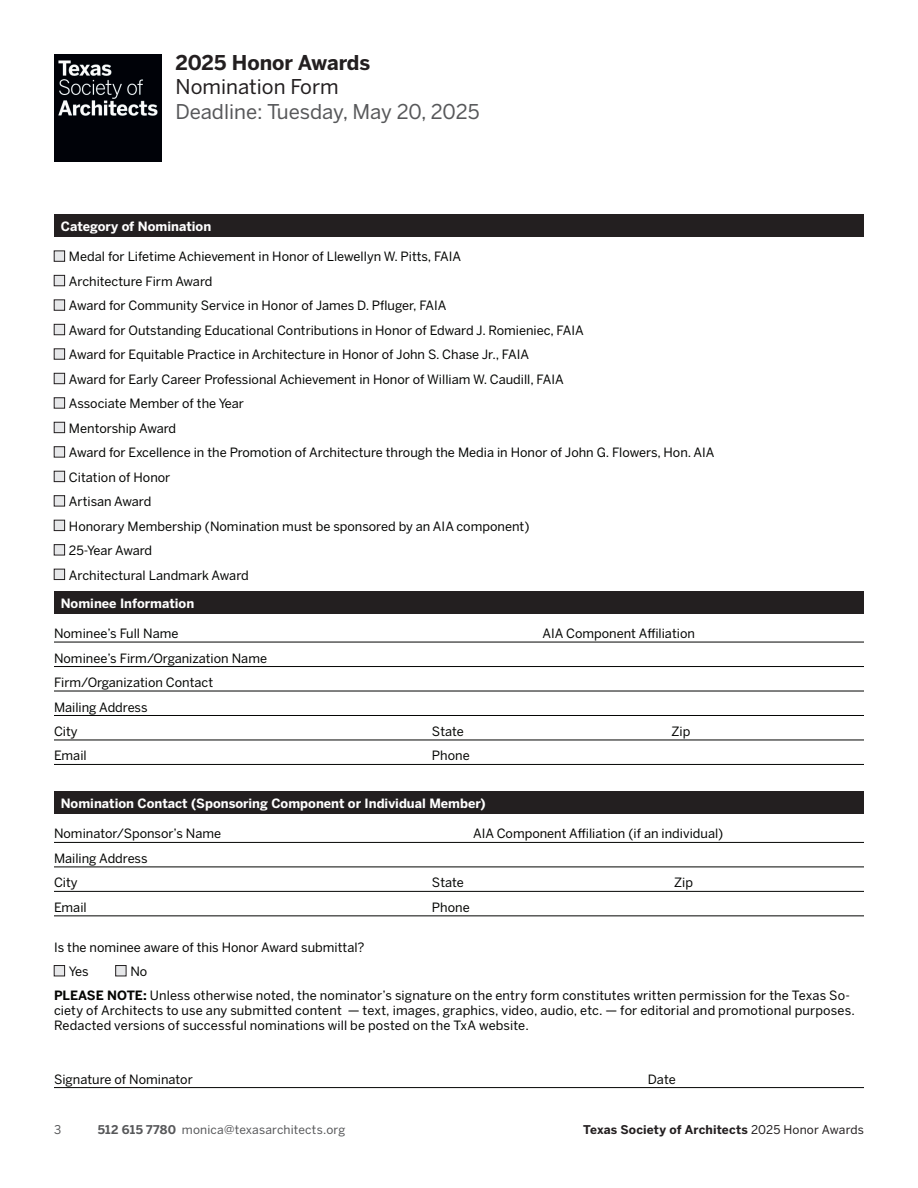
<style>
.page{position:relative;width:918px;height:1188px;background:#fff}
.page>*{position:absolute;margin:0;border:0;box-sizing:border-box;transform-origin:0 0}
.t1{font:20.25px "Benton Sans";letter-spacing:-.01em;color:#57585a}
.t2{font:700 20.25px "Benton Sans";color:#231f20}
.t3{font:20.25px "Benton Sans";color:#231f20}
.Paragraph_Style_1{font:12.75px/15px "Benton Sans";color:#040503}
.Form_line{font:12.75px "Benton Sans";color:#040503}
.Red_Subhead{font:700 12.75px "Benton Sans";color:#fff}
.t4{font:700 12px "Benton Sans";letter-spacing:.01em;color:#231f20}
.t5{font:12px "Benton Sans";letter-spacing:.01em;color:#57585a}
.s1{font-weight:700}
.s2{font-weight:400}
</style>
<div class="page">
<img style="left:54px;top:54px;width:108px;height:108px">
<hr style="left:54px;top:642px;width:810px;height:1px;background:#040503">
<hr style="left:54px;top:666px;width:810px;height:1px;background:#040503">
<hr style="left:54px;top:691px;width:810px;height:1px;background:#040503">
<hr style="left:54px;top:715px;width:810px;height:1px;background:#040503">
<hr style="left:54px;top:740px;width:810px;height:1px;background:#040503">
<hr style="left:54px;top:764px;width:810px;height:1px;background:#040503">
<hr style="left:54px;top:842px;width:810px;height:1px;background:#040503">
<hr style="left:54px;top:867px;width:810px;height:1px;background:#040503">
<hr style="left:54px;top:891px;width:810px;height:1px;background:#040503">
<hr style="left:54px;top:916px;width:810px;height:1px;background:#040503">
<hr style="left:54px;top:1087px;width:810px;height:1px;background:#040503">
<div style="left:54px;top:215px;width:810px;height:22px;background:#231f20"></div>
<div style="left:54px;top:251px;width:11px;height:10px;background:#e6e7e9"></div>
<div style="left:54px;top:251px;width:11px;height:10px;border:1px solid #231f20"></div>
<div style="left:54px;top:275px;width:11px;height:11px;background:#e6e7e9"></div>
<div style="left:54px;top:275px;width:11px;height:11px;border:1px solid #231f20"></div>
<div style="left:54px;top:300px;width:11px;height:10px;background:#e6e7e9"></div>
<div style="left:54px;top:300px;width:11px;height:10px;border:1px solid #231f20"></div>
<div style="left:54px;top:324px;width:11px;height:11px;background:#e6e7e9"></div>
<div style="left:54px;top:324px;width:11px;height:11px;border:1px solid #231f20"></div>
<div style="left:54px;top:349px;width:11px;height:10px;background:#e6e7e9"></div>
<div style="left:54px;top:349px;width:11px;height:10px;border:1px solid #231f20"></div>
<div style="left:54px;top:373px;width:11px;height:11px;background:#e6e7e9"></div>
<div style="left:54px;top:373px;width:11px;height:11px;border:1px solid #231f20"></div>
<div style="left:54px;top:398px;width:11px;height:10px;background:#e6e7e9"></div>
<div style="left:54px;top:398px;width:11px;height:10px;border:1px solid #231f20"></div>
<div style="left:54px;top:422px;width:11px;height:11px;background:#e6e7e9"></div>
<div style="left:54px;top:422px;width:11px;height:11px;border:1px solid #231f20"></div>
<div style="left:54px;top:447px;width:11px;height:10px;background:#e6e7e9"></div>
<div style="left:54px;top:447px;width:11px;height:10px;border:1px solid #231f20"></div>
<div style="left:54px;top:471px;width:11px;height:11px;background:#e6e7e9"></div>
<div style="left:54px;top:471px;width:11px;height:11px;border:1px solid #231f20"></div>
<div style="left:54px;top:496px;width:11px;height:10px;background:#e6e7e9"></div>
<div style="left:54px;top:495px;width:11px;height:11px;border:1px solid #231f20"></div>
<div style="left:54px;top:520px;width:11px;height:11px;background:#e6e7e9"></div>
<div style="left:54px;top:520px;width:11px;height:11px;border:1px solid #231f20"></div>
<div style="left:54px;top:545px;width:11px;height:10px;background:#e6e7e9"></div>
<div style="left:54px;top:544px;width:11px;height:11px;border:1px solid #231f20"></div>
<div style="left:54px;top:569px;width:11px;height:11px;background:#e6e7e9"></div>
<div style="left:54px;top:569px;width:11px;height:11px;border:1px solid #231f20"></div>
<div style="left:54px;top:591px;width:810px;height:23px;background:#231f20"></div>
<div style="left:54px;top:792px;width:810px;height:22px;background:#231f20"></div>
<div style="left:54px;top:966px;width:11px;height:10px;background:#e6e7e9"></div>
<div style="left:54px;top:965px;width:11px;height:11px;border:1px solid #231f20"></div>
<div style="left:116px;top:966px;width:10px;height:10px;background:#e6e7e9"></div>
<div style="left:115px;top:965px;width:11px;height:11px;border:1px solid #231f20"></div>
<p class="t2" style="left:176px;top:50px;width:196px">2025 Honor Awards</p>
<p class="t3" style="left:176px;top:75px;width:165px">Nomination Form</p>
<p class="t1" style="left:176px;top:99px;width:306px">Deadline: Tuesday, May 20, 2025</p>
<p class="Red_Subhead" style="left:61px;top:219px;width:152px">Category of Nomination</p>
<p class="Paragraph_Style_1" style="left:69px;top:249px;width:394px">Medal for Lifetime Achievement in Honor of Llewellyn W. Pitts, FAIA</p>
<p class="Paragraph_Style_1" style="left:69px;top:274px;width:145px">Architecture Firm Award</p>
<p class="Paragraph_Style_1" style="left:69px;top:298px;width:379px">Award for Community Service in Honor of James D. Pfluger, FAIA</p>
<p class="Paragraph_Style_1" style="left:69px;top:323px;width:516px">Award for Outstanding Educational Contributions in Honor of Edward J. Romieniec, FAIA</p>
<p class="Paragraph_Style_1" style="left:69px;top:347px;width:462px">Award for Equitable Practice in Architecture in Honor of John S. Chase Jr., FAIA</p>
<p class="Paragraph_Style_1" style="left:69px;top:372px;width:496px">Award for Early Career Professional Achievement in Honor of William W. Caudill, FAIA</p>
<p class="Paragraph_Style_1" style="left:69px;top:396px;width:177px">Associate Member of the Year</p>
<p class="Paragraph_Style_1" style="left:69px;top:421px;width:109px">Mentorship Award</p>
<p class="Paragraph_Style_1" style="left:69px;top:445px;width:647px">Award for Excellence in the Promotion of Architecture through the Media in Honor of John G. Flowers, Hon. AIA</p>
<p class="Paragraph_Style_1" style="left:69px;top:470px;width:103px">Citation of Honor</p>
<p class="Paragraph_Style_1" style="left:69px;top:494px;width:84px">Artisan Award</p>
<p class="Paragraph_Style_1" style="left:69px;top:518px;width:462px">Honorary Membership (Nomination must be sponsored by an AIA component)</p>
<p class="Paragraph_Style_1" style="left:69px;top:543px;width:85px">25-Year Award</p>
<p class="Paragraph_Style_1" style="left:69px;top:567px;width:181px">Architectural Landmark Award</p>
<p class="Red_Subhead" style="left:61px;top:595px;width:135px">Nominee Information</p>
<p class="Form_line" style="left:54px;top:626px;width:126px">Nominee’s Full Name</p>
<p class="Form_line" style="left:543px;top:626px;width:154px">AIA Component Affiliation</p>
<p class="Form_line" style="left:54px;top:650px;width:215px">Nominee’s Firm/Organization Name</p>
<p class="Form_line" style="left:54px;top:675px;width:161px">Firm/Organization Contact</p>
<p class="Form_line" style="left:54px;top:699px;width:95px">Mailing Address</p>
<p class="Form_line" style="left:54px;top:724px;width:25px">City</p>
<p class="Form_line" style="left:432px;top:724px;width:33px">State</p>
<p class="Form_line" style="left:672px;top:724px;width:20px">Zip</p>
<p class="Form_line" style="left:54px;top:748px;width:34px">Email</p>
<p class="Form_line" style="left:432px;top:748px;width:39px">Phone</p>
<p class="Red_Subhead" style="left:61px;top:796px;width:426px">Nomination Contact (Sponsoring Component or Individual Member)</p>
<p class="Form_line" style="left:54px;top:826px;width:169px">Nominator/Sponsor’s Name</p>
<p class="Form_line" style="left:473px;top:826px;width:252px">AIA Component Affiliation (if an individual)</p>
<p class="Form_line" style="left:54px;top:851px;width:95px">Mailing Address</p>
<p class="Form_line" style="left:54px;top:875px;width:25px">City</p>
<p class="Form_line" style="left:432px;top:875px;width:33px">State</p>
<p class="Form_line" style="left:674px;top:875px;width:20px">Zip</p>
<p class="Form_line" style="left:54px;top:900px;width:34px">Email</p>
<p class="Form_line" style="left:432px;top:900px;width:39px">Phone</p>
<p class="Paragraph_Style_1" style="left:54px;top:939px;width:312px">Is the nominee aware of this Honor Award submittal?</p>
<p class="Paragraph_Style_1" style="left:69px;top:964px;width:21px">Yes</p>
<p class="Paragraph_Style_1" style="left:130px;top:964px;width:18px">No</p>
<p class="Paragraph_Style_1" style="left:54px;top:988px;width:802px"><span class="s1">PLEASE NOTE:</span> Unless otherwise noted, the nominator’s signature on the entry form constitutes written permission for the Texas So&shy;ciety of Architects to use any submitted content — text, images, graphics, video, audio, etc. — for editorial and promotional purposes.<br>Redacted versions of successful nominations will be posted on the TxA website.</p>
<p class="Form_line" style="left:54px;top:1071px;width:140px">Signature of Nominator</p>
<p class="Form_line" style="left:648px;top:1071px;width:29px">Date</p>
<p class="t5" style="left:54px;top:1123px;width:9px">3</p>
<p class="t5" style="left:98px;top:1123px;width:249px"><span class="s1">512 615 7780</span> monica@texasarchitects.org</p>
<p class="t4" style="left:583px;top:1123px;width:282px">Texas Society of Architects <span class="s2">2025 Honor Awards</span></p>
</div>
